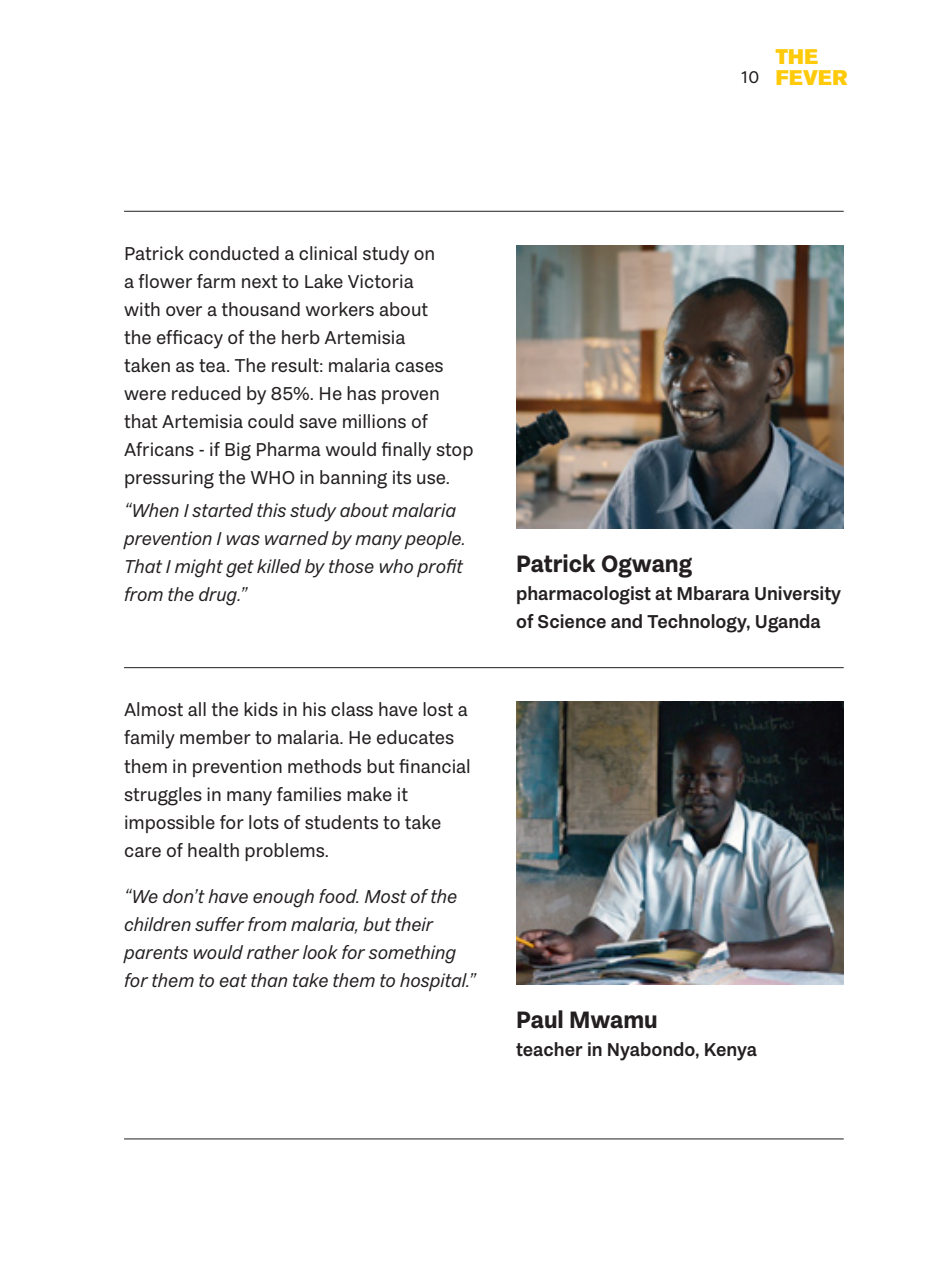
<style>
.page{position:relative;width:943px;height:1265px;background:#fff}
.page>*{position:absolute;margin:0;border:0;box-sizing:border-box;transform-origin:0 0}
.t1{font:700 24.5px "Passenger Sans";color:#231f20}
.t2{font:21px/21px "Akzidenz Grotesk BE Super";letter-spacing:.015em;color:#feca0a}
.t3{font:19.25px/28px "Passenger Sans";color:#231f20}
.t4{font:italic 19.25px/28px "Passenger Sans";color:#231f20}
.t5{font:600 19.25px/28px "Passenger Sans";color:#231f20}
.t6{font:17.5px "Passenger Sans";color:#231f20}
</style>
<div class="page">
<img style="left:516px;top:246px;width:327px;height:282px">
<img style="left:516px;top:702px;width:327px;height:283px">
<hr style="left:124px;top:211px;width:719px;height:1px;background:#231f20">
<hr style="left:124px;top:1138px;width:719px;height:1px;background:#231f20">
<hr style="left:124px;top:667px;width:719px;height:1px;background:#231f20">
<p class="t6" style="left:741px;top:67px;width:19px">10</p>
<p class="t2" style="left:775px;top:46px;width:73px">THE<br>FEVER</p>
<p class="t3" style="left:124px;top:239px;width:351px">Patrick conducted a clinical study on<br>a flower farm next to Lake Victoria<br>with over a thousand workers about<br>the efficacy of the herb Artemisia<br>taken as tea. The result: malaria cases were reduced by 85%. He has proven that Artemisia could save millions of Africans - if Big Pharma would finally stop pressuring the WHO in banning its use.</p>
<p class="t4" style="left:124px;top:496px;width:343px">“When I started this study about malaria prevention I was warned by many people.<br>That I might get killed by those who profit from the drug.”</p>
<p class="t3" style="left:124px;top:696px;width:348px">Almost all the kids in his class have lost a family member to malaria. He educates them in prevention methods but financial struggles in many families make it impossible for lots of students to take care of health problems.</p>
<p class="t4" style="left:124px;top:882px;width:353px">“We don’t have enough food. Most of the children suffer from malaria, but their parents would rather look for something for them to eat than take them to hospital.”</p>
<p class="t1" style="left:516px;top:549px;width:177px">Patrick Ogwang</p>
<p class="t5" style="left:516px;top:579px;width:326px">pharmacologist at Mbarara University of Science and Technology, Uganda</p>
<p class="t1" style="left:516px;top:1006px;width:143px">Paul Mwamu</p>
<p class="t5" style="left:516px;top:1035px;width:242px">teacher in Nyabondo, Kenya</p>
</div>
